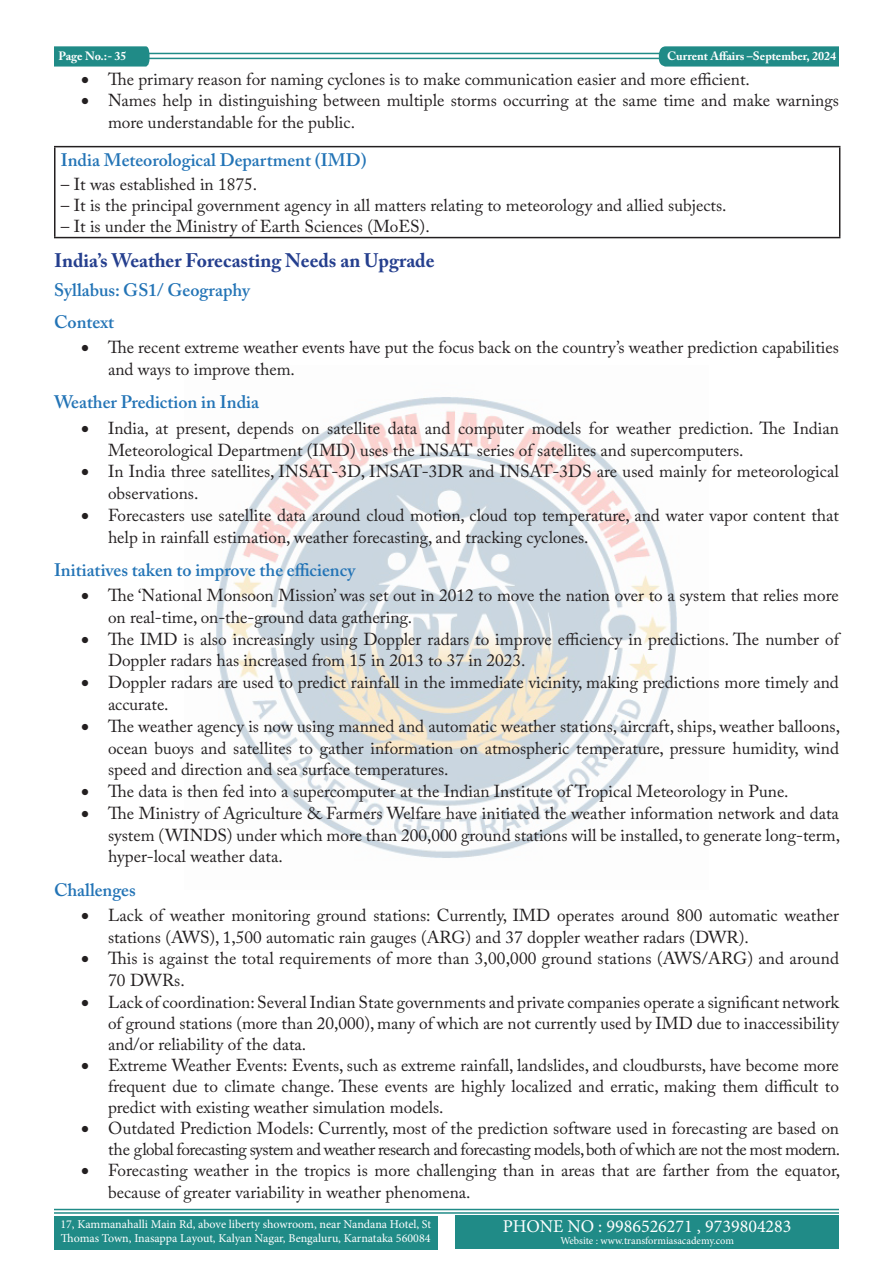
<style>
.page{position:relative;width:893px;height:1263px;background:#fff}
.page>*{position:absolute;margin:0;border:0;box-sizing:border-box;transform-origin:0 0}
.Main_Heading{font:700 19.5px "Adobe Caslon Pro";color:#253f8e}
.Sub_heading{font:600 18px "Adobe Caslon Pro";color:#2374b6}
.t1{font:18px "Minion Pro";color:#fff}
.Paragraph{font:17.25px/21.8px "Adobe Caslon Pro";color:#231f20}
.t2{font:12px/14.4px "Minion Pro";letter-spacing:-.005em;color:#fff}
.t3{font:700 12px "Adobe Caslon Pro";color:#fff}
.t4{font:10.5px "Minion Pro";color:#fff}
</style>
<div class="page">
<hr style="left:148px;top:53px;width:691px;height:1px;background:#208b87">
<hr style="left:148px;top:58px;width:690px;height:1px;background:#208b87">
<svg style="left:54px;top:46px;width:96px;height:21px;background:#2a908c"></svg>
<svg style="left:659px;top:46px;width:180px;height:21px;background:#29908c"></svg>
<hr style="left:54px;top:1209px;width:785px;height:1px;background:#208b87">
<hr style="left:54px;top:1212px;width:785px;height:2px;background:#208b87">
<div style="left:54px;top:1216px;width:383px;height:33px;background:#208b87"></div>
<div style="left:455px;top:1216px;width:384px;height:33px;background:#208b87"></div>
<img style="left:216px;top:397px;width:461px;height:461px">
<hr style="left:54px;top:146px;width:786px;height:1px;background:#231f20">
<hr style="left:54px;top:147px;width:2px;height:90px;background:#231f20">
<hr style="left:839px;top:147px;width:1px;height:90px;background:#231f20">
<hr style="left:54px;top:237px;width:786px;height:1px;background:#231f20">
<p class="t3" style="left:59px;top:49px;width:70px">Page No.:- 35</p>
<p class="t3" style="left:667px;top:49px;width:170px">Current Affairs –September, 2024</p>
<p class="Paragraph" style="left:81px;top:68px;width:670px">• The primary reason for naming cyclones is to make communication easier and more efficient.</p>
<p class="Paragraph" style="left:108px;top:90px;width:732px;text-indent:-27px">• Names help in distinguishing between multiple storms occurring at the same time and make warnings more understandable for the public.</p>
<p class="Sub_heading" style="left:61px;top:149px;width:307px">India Meteorological Department (IMD)</p>
<p class="Paragraph" style="left:61px;top:173px;width:198px">– It was established in 1875.</p>
<p class="Paragraph" style="left:61px;top:194px;width:667px">– It is the principal government agency in all matters relating to meteorology and allied subjects.</p>
<p class="Paragraph" style="left:61px;top:215px;width:370px">– It is under the Ministry of Earth Sciences (MoES).</p>
<p class="Main_Heading" style="left:54px;top:249px;width:382px">India’s Weather Forecasting Needs an Upgrade</p>
<p class="Sub_heading" style="left:54px;top:279px;width:197px">Syllabus: GS1/ Geography</p>
<p class="Sub_heading" style="left:54px;top:311px;width:62px">Context</p>
<p class="Paragraph" style="left:108px;top:337px;width:732px;text-indent:-27px">• The recent extreme weather events have put the focus back on the country’s weather prediction capabilities and ways to improve them.</p>
<p class="Sub_heading" style="left:54px;top:392px;width:207px">Weather Prediction in India</p>
<p class="Paragraph" style="left:108px;top:417px;width:732px;text-indent:-27px">• India, at present, depends on satellite data and computer models for weather prediction. The Indian<br>Meteorological Department (IMD) uses the INSAT series of satellites and supercomputers.</p>
<p class="Paragraph" style="left:108px;top:460px;width:732px;text-indent:-27px">• In India three satellites, INSAT-3D, INSAT-3DR and INSAT-3DS are used mainly for meteorological observations.</p>
<p class="Paragraph" style="left:108px;top:504px;width:732px;text-indent:-27px">• Forecasters use satellite data around cloud motion, cloud top temperature, and water vapor content that help in rainfall estimation, weather forecasting, and tracking cyclones.</p>
<p class="Sub_heading" style="left:54px;top:559px;width:303px">Initiatives taken to improve the efficiency</p>
<p class="Paragraph" style="left:108px;top:584px;width:732px;text-indent:-27px">• The ‘National Monsoon Mission’ was set out in 2012 to move the nation over to a system that relies more on real-time, on-the-ground data gathering.</p>
<p class="Paragraph" style="left:108px;top:628px;width:732px;text-indent:-27px">• The IMD is also increasingly using Doppler radars to improve efficiency in predictions. The number of<br>Doppler radars has increased from 15 in 2013 to 37 in 2023.</p>
<p class="Paragraph" style="left:108px;top:671px;width:732px;text-indent:-27px">• Doppler radars are used to predict rainfall in the immediate vicinity, making predictions more timely and accurate.</p>
<p class="Paragraph" style="left:108px;top:715px;width:734px;text-align:justify;text-indent:-27px">• The weather agency is now using manned and automatic weather stations, aircraft, ships, weather balloons, ocean buoys and satellites to gather information on atmospheric temperature, pressure humidity, wind speed and direction and sea surface temperatures.</p>
<p class="Paragraph" style="left:81px;top:780px;width:709px">• The data is then fed into a supercomputer at the Indian Institute of Tropical Meteorology in Pune.</p>
<p class="Paragraph" style="left:108px;top:802px;width:734px;text-align:justify;text-indent:-27px">• The Ministry of Agriculture &amp; Farmers Welfare have initiated the weather information network and data system (WINDS) under which more than 200,000 ground stations will be installed, to generate long-term, hyper-local weather data.</p>
<p class="Sub_heading" style="left:54px;top:879px;width:83px">Challenges</p>
<p class="Paragraph" style="left:108px;top:904px;width:732px;text-indent:-27px">• Lack of weather monitoring ground stations: Currently, IMD operates around 800 automatic weather stations (AWS), 1,500 automatic rain gauges (ARG) and 37 doppler weather radars (DWR).</p>
<p class="Paragraph" style="left:108px;top:947px;width:732px;text-indent:-27px">• This is against the total requirements of more than 3,00,000 ground stations (AWS/ARG) and around<br>70 DWRs.</p>
<p class="Paragraph" style="left:108px;top:991px;width:732px;line-height:21px;text-align:justify;text-indent:-27px">• Lack of coordination: Several Indian State governments and private companies operate a significant network of ground stations (more than 20,000), many of which are not currently used by IMD due to inaccessibility and/or reliability of the data.</p>
<p class="Paragraph" style="left:108px;top:1054px;width:732px;line-height:21px;text-align:justify;text-indent:-27px">• Extreme Weather Events: Events, such as extreme rainfall, landslides, and cloudbursts, have become more frequent due to climate change. These events are highly localized and erratic, making them difficult to predict with existing weather simulation models.</p>
<p class="Paragraph" style="left:81px;top:1117px;width:761px;line-height:21px;text-align:right">• Outdated Prediction Models: Currently, most of the prediction software used in forecasting are based on the global forecasting system and weather research and forecasting models, both of which are not the most modern.</p>
<p class="Paragraph" style="left:108px;top:1159px;width:734px;text-indent:-27px">• Forecasting weather in the tropics is more challenging than in areas that are farther from the equator, because of greater variability in weather phenomena.</p>
<p class="t2" style="left:60px;top:1217px;width:372px">17, Kammanahalli Main Rd, above liberty showroom, near Nandana Hotel, St<br>Thomas Town, Inasappa Layout, Kalyan Nagar, Bengaluru, Karnataka 560084</p>
<p class="t1" style="left:503px;top:1214px;width:290px">PHONE NO : 9986526271 , 9739804283</p>
<p class="t4" style="left:560px;top:1234px;width:175px">Website : www.transformiasacademy.com</p>
</div>
